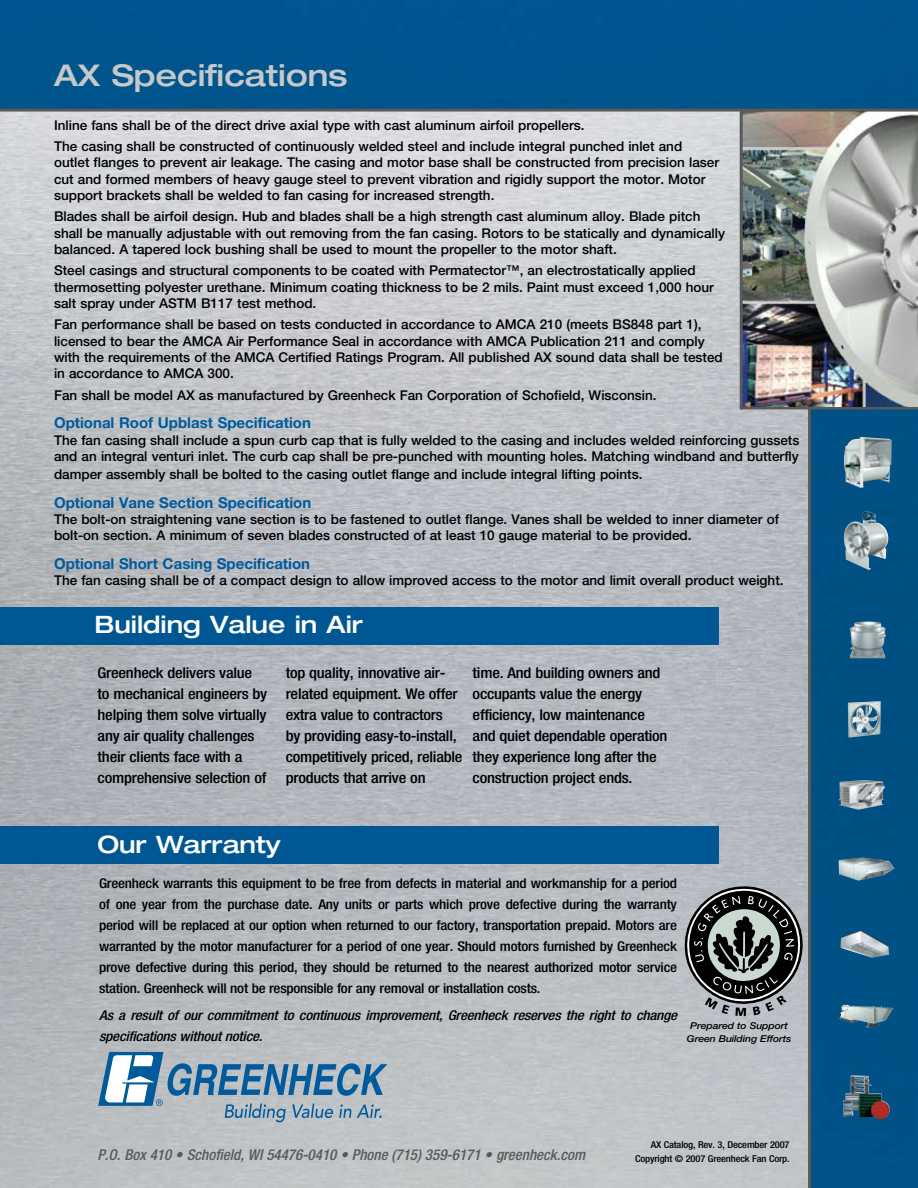
<style>
.page{position:relative;width:918px;height:1188px;background:#fff}
.page>*{position:absolute;margin:0;border:0;box-sizing:border-box;transform-origin:0 0}
.t1{font:500 expanded 30px "Helvetica Neue LT Std";color:#c6c8ca}
.t2{font:500 expanded 24px "Helvetica Neue LT Std";color:#fff}
.t3{font:700 15px "Helvetica Neue LT Std";color:#005a9c}
.t4{font:italic 500 condensed 15px "Helvetica Neue LT Std";color:#58595b}
.t5{font:500 condensed 14.85px/21px "Helvetica Neue LT Std";letter-spacing:-.015em;color:#000;scale:1.11 1}
.t6{font:500 13.5px/16.2px "Helvetica Neue LT Std";color:#000}
.t7{font:500 condensed 13.5px/21px "Helvetica Neue LT Std";letter-spacing:-.015em;color:#000;text-align:justify;scale:1.11 1}
.t8{font:italic 500 condensed 13.5px/21px "Helvetica Neue LT Std";letter-spacing:-.015em;color:#000;scale:1.11 1}
.t9{font:500 condensed 9.45px/13.5px "Helvetica Neue LT Std";letter-spacing:-.015em;color:#000;text-align:right;scale:1.11 1}
.t10{font:italic 500 9.45px/12.6px "Helvetica Neue LT Std";letter-spacing:-.015em;color:#000;text-align:center;scale:1.11 1}
</style>
<div class="page">
<img style="left:0;top:0;width:918px;height:1188px">
<img style="left:844px;top:437px;width:48px;height:51px">
<img style="left:849px;top:621px;width:37px;height:37px">
<img style="left:848px;top:701px;width:33px;height:37px">
<img style="left:840px;top:930px;width:49px;height:28px">
<img style="left:839px;top:1005px;width:55px;height:23px">
<img style="left:843px;top:1075px;width:47px;height:44px">
<img style="left:839px;top:780px;width:48px;height:31px">
<img style="left:838px;top:857px;width:57px;height:24px">
<img style="left:843px;top:511px;width:46px;height:59px">
<div style="left:0;top:607px;width:718px;height:38px;background:#005793"></div>
<svg style="left:98px;top:1052px;width:290px;height:70px;background:#8fa9bd"></svg>
<hr style="left:740px;top:406px;width:178px;height:3px;background:#58595b">
<hr style="left:808px;top:408px;width:3px;height:780px;background:#58595b">
<div style="left:0;top:827px;width:718px;height:37px;background:#005793"></div>
<img style="left:743px;top:112px;width:175px;height:294px">
<svg style="left:685px;top:887px;width:117px;height:129px;background:#646868"></svg>
<hr style="left:0;top:109px;width:918px;height:3px;background:#58595b">
<hr style="left:740px;top:111px;width:3px;height:299px;background:#58595b">
<h1 class="t1" style="left:54px;top:56px;width:295px">AX Specifications</h1>
<p class="t6" style="left:54px;top:114px;width:630px;line-height:21.6px">Inline fans shall be of the direct drive axial type with cast aluminum airfoil propellers.<br>The casing shall be constructed of continuously welded steel and include integral punched inlet and</p>
<p class="t6" style="left:54px;top:154px;width:667px">outlet flanges to prevent air leakage. The casing and motor base shall be constructed from precision laser cut and formed members of heavy gauge steel to prevent vibration and rigidly support the motor. Motor support brackets shall be welded to fan casing for increased strength.</p>
<p class="t6" style="left:54px;top:208px;width:673px">Blades shall be airfoil design. Hub and blades shall be a high strength cast aluminum alloy. Blade pitch shall be manually adjustable with out removing from the fan casing. Rotors to be statically and dynamically balanced. A tapered lock bushing shall be used to mount the propeller to the motor shaft.</p>
<p class="t6" style="left:54px;top:262px;width:662px">Steel casings and structural components to be coated with Permatector™, an electrostatically applied thermosetting polyester urethane. Minimum coating thickness to be 2 mils. Paint must exceed 1,000 hour salt spray under ASTM B117 test method.</p>
<p class="t6" style="left:54px;top:316px;width:670px">Fan performance shall be based on tests conducted in accordance to AMCA 210 (meets BS848 part 1), licensed to bear the AMCA Air Performance Seal in accordance with AMCA Publication 211 and comply with the requirements of the AMCA Certified Ratings Program. All published AX sound data shall be tested in accordance to AMCA 300.</p>
<p class="t6" style="left:54px;top:387px;width:604px">Fan shall be model AX as manufactured by Greenheck Fan Corporation of Schofield, Wisconsin.</p>
<p class="t3" style="left:54px;top:414px;width:258px">Optional Roof Upblast Specification</p>
<p class="t6" style="left:54px;top:432px;width:747px">The fan casing shall include a spun curb cap that is fully welded to the casing and includes welded reinforcing gussets and an integral venturi inlet. The curb cap shall be pre-punched with mounting holes. Matching windband and butterfly</p>
<p class="t6" style="left:54px;top:466px;width:590px">damper assembly shall be bolted to the casing outlet flange and include integral lifting points.</p>
<p class="t3" style="left:54px;top:493px;width:259px">Optional Vane Section Specification</p>
<p class="t6" style="left:54px;top:511px;width:726px">The bolt-on straightening vane section is to be fastened to outlet flange. Vanes shall be welded to inner diameter of bolt-on section. A minimum of seven blades constructed of at least 10 gauge material to be provided.</p>
<p class="t3" style="left:54px;top:554px;width:258px">Optional Short Casing Specification</p>
<p class="t6" style="left:54px;top:572px;width:731px">The fan casing shall be of a compact design to allow improved access to the motor and limit overall product weight.</p>
<h2 class="t2" style="left:94px;top:610px;width:270px">Building Value in Air</h2>
<p class="t5" style="left:98px;top:662px;width:154px">Greenheck delivers value to mechanical engineers by helping them solve virtually any air quality challenges their clients face with a comprehensive selection of</p>
<p class="t5" style="left:286px;top:662px;width:161px">top quality, innovative air&shy;related equipment. We offer extra value to contractors<br>by providing easy-to-install, competitively priced, reliable products that arrive on</p>
<p class="t5" style="left:473px;top:662px;width:177px">time. And building owners and occupants value the energy efficiency, low maintenance and quiet dependable operation they experience long after the construction project ends.</p>
<h2 class="t2" style="left:97px;top:829px;width:185px">Our Warranty</h2>
<p class="t7" style="left:99px;top:873px;width:522px">Greenheck warrants this equipment to be free from defects in material and workmanship for a period of one year from the purchase date. Any units or parts which prove defective during the warranty period will be replaced at our option when returned to our factory, transportation prepaid. Motors are warranted by the motor manufacturer for a period of one year. Should motors furnished by Greenheck prove defective during this period, they should be returned to the nearest authorized motor service station. Greenheck will not be responsible for any removal or installation costs.</p>
<p class="t8" style="left:99px;top:1005px;width:522px">As a result of our commitment to continuous improvement, Greenheck reserves the right to change specifications without notice.</p>
<p class="t10" style="left:687px;top:1020px;width:96px">Prepared to Support<br>Green Building Efforts</p>
<p class="t4" style="left:97px;top:1146px;width:489px">P.O. Box 410 • Schofield, WI 54476-0410 • Phone (715) 359-6171 • greenheck.com</p>
<p class="t9" style="left:635px;top:1138px;width:141px">AX Catalog, Rev. 3, December 2007<br>Copyright © 2007 Greenheck Fan Corp.</p>
</div>
